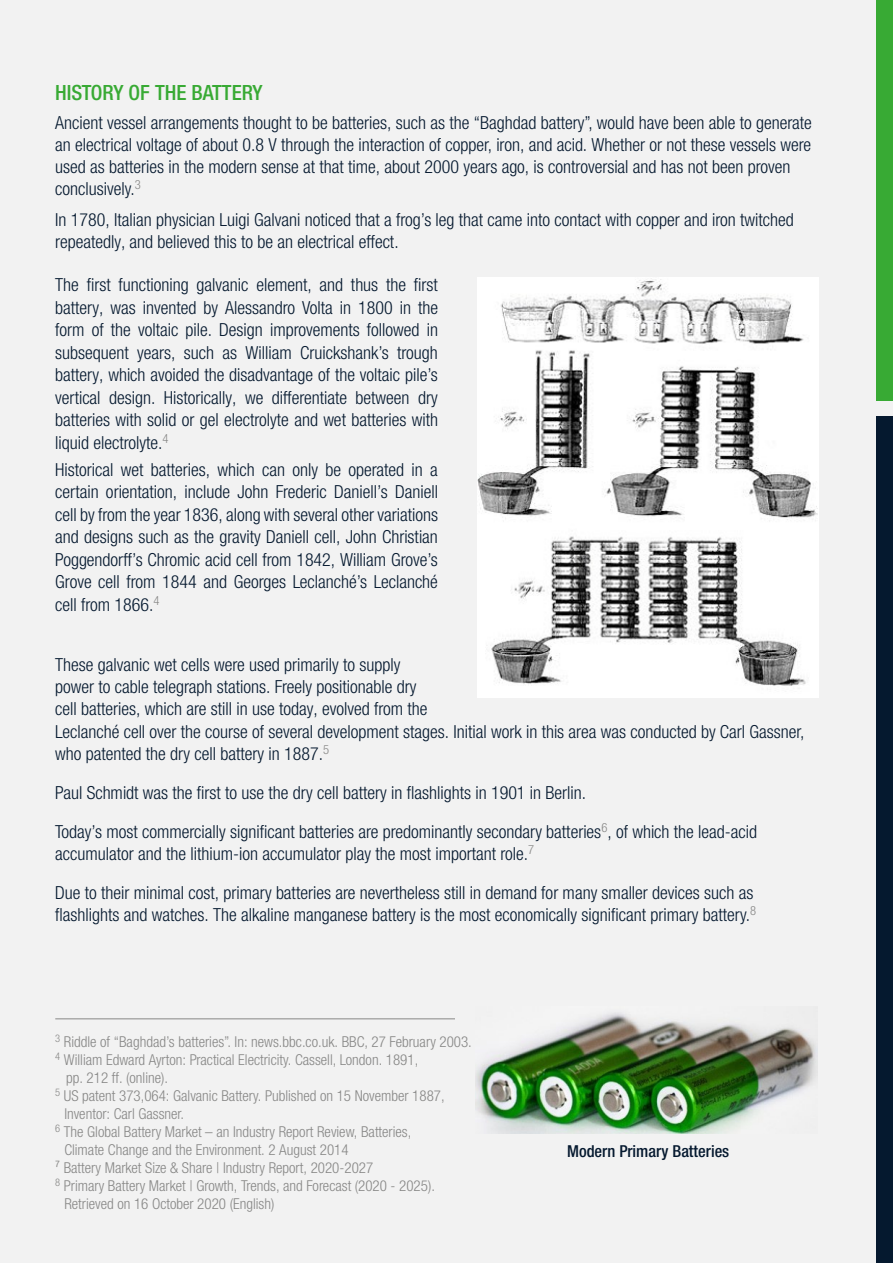
<style>
.page{position:relative;width:893px;height:1263px;background:#f2f2f2}
.page>*{position:absolute;margin:0;border:0;box-sizing:border-box;transform-origin:0 0}
.t1{font:500 condensed 21px "Helvetica Neue LTW1 G";color:#38aa34}
.t2{font:300 condensed 18px/22.5px "Helvetica Neue LTW1 G";color:#05192f}
.t3{font:500 condensed 16.5px "Helvetica Neue LTW1 G";color:#05192f}
.t4{font:300 condensed 15px "Helvetica Neue LTW1 G";color:#878786}
</style>
<div class="page">
<div style="left:876px;top:0;width:17px;height:401px;background:#38aa34"></div>
<div style="left:876px;top:417px;width:17px;height:846px;background:#05192f"></div>
<img style="left:477px;top:278px;width:342px;height:419px">
<img style="left:475px;top:1013px;width:343px;height:120px">
<hr style="left:55px;top:1018px;width:400px;height:1px;background:#878786">
<p class="t1" style="left:55px;top:80px;width:209px">HISTORY OF THE BATTERY</p>
<p class="t2" style="left:55px;top:111px;width:758px;line-height:22px">Ancient vessel arrangements thought to be batteries, such as the “Baghdad battery”, would have been able to generate an electrical voltage of about 0.8 V through the interaction of copper, iron, and acid. Whether or not these vessels were used as batteries in the modern sense at that time, about 2000 years ago, is controversial and has not been proven conclusively.<sup>3</sup></p>
<p class="t2" style="left:55px;top:208px;width:740px;line-height:22px">In 1780, Italian physician Luigi Galvani noticed that a frog’s leg that came into contact with copper and iron twitched repeatedly, and believed this to be an electrical effect.</p>
<p class="t2" style="left:55px;top:274px;width:384px;text-align:justify">The first functioning galvanic element, and thus the first battery, was invented by Alessandro Volta in 1800 in the form of the voltaic pile. Design improvements followed in subsequent years, such as William Cruickshank’s trough battery, which avoided the disadvantage of the voltaic pile’s vertical design. Historically, we differentiate between dry batteries with solid or gel electrolyte and wet batteries with liquid electrolyte.<sup>4</sup></p>
<p class="t2" style="left:55px;top:458px;width:384px;text-align:justify">Historical wet batteries, which can only be operated in a certain orientation, include John Frederic Daniell’s Daniell cell by from the year 1836, along with several other variations and designs such as the gravity Daniell cell, John Christian Poggendorff’s Chromic acid cell from 1842, William Grove’s Grove cell from 1844 and Georges Leclanché’s Leclanché cell from 1866.<sup>4</sup></p>
<p class="t2" style="left:55px;top:654px;width:751px;line-height:22px">These galvanic wet cells were used primarily to supply<br>power to cable telegraph stations. Freely positionable dry<br>cell batteries, which are still in use today, evolved from the<br>Leclanché cell over the course of several development stages. Initial work in this area was conducted by Carl Gassner, who patented the dry cell battery in 1887.<sup>5</sup></p>
<p class="t2" style="left:55px;top:773px;width:703px;line-height:39.2px">Paul Schmidt was the first to use the dry cell battery in flashlights in 1901 in Berlin.<br>Today’s most commercially significant batteries are predominantly secondary batteries<sup>6</sup>, of which the lead-acid</p>
<p class="t2" style="left:55px;top:834px;width:700px;line-height:39.2px">accumulator and the lithium-ion accumulator play the most important role.<sup>7<br></sup>Due to their minimal cost, primary batteries are nevertheless still in demand for many smaller devices such as</p>
<p class="t2" style="left:55px;top:904px;width:702px">flashlights and watches. The alkaline manganese battery is the most economically significant primary battery.<sup>8</sup></p>
<p class="t4" style="left:55px;top:1033px;width:418px"><sup>3</sup> Riddle of “Baghdad’s batteries”. In: news.bbc.co.uk. BBC, 27 February 2003.</p>
<p class="t4" style="left:55px;top:1051px;width:364px"><sup>4</sup> William Edward Ayrton: Practical Electricity. Cassell, London. 1891,</p>
<p class="t4" style="left:66px;top:1069px;width:104px">pp. 212 ff. (online).</p>
<p class="t4" style="left:55px;top:1087px;width:391px"><sup>5</sup> US patent 373,064: Galvanic Battery. Published on 15 November 1887,</p>
<p class="t4" style="left:64px;top:1105px;width:121px">Inventor: Carl Gassner.</p>
<p class="t4" style="left:55px;top:1123px;width:358px"><sup>6</sup> The Global Battery Market – an Industry Report Review, Batteries,</p>
<p class="t4" style="left:64px;top:1141px;width:286px">Climate Change and the Environment. 2 August 2014</p>
<p class="t4" style="left:55px;top:1159px;width:319px">⁷ Battery Market Size &amp; Share | Industry Report, 2020-2027</p>
<p class="t4" style="left:55px;top:1177px;width:381px"><sup>8</sup> Primary Battery Market | Growth, Trends, and Forecast (2020 - 2025).</p>
<p class="t4" style="left:64px;top:1195px;width:212px">Retrieved on 16 October 2020 (English)</p>
<p class="t3" style="left:567px;top:1141px;width:164px">Modern Primary Batteries</p>
</div>
